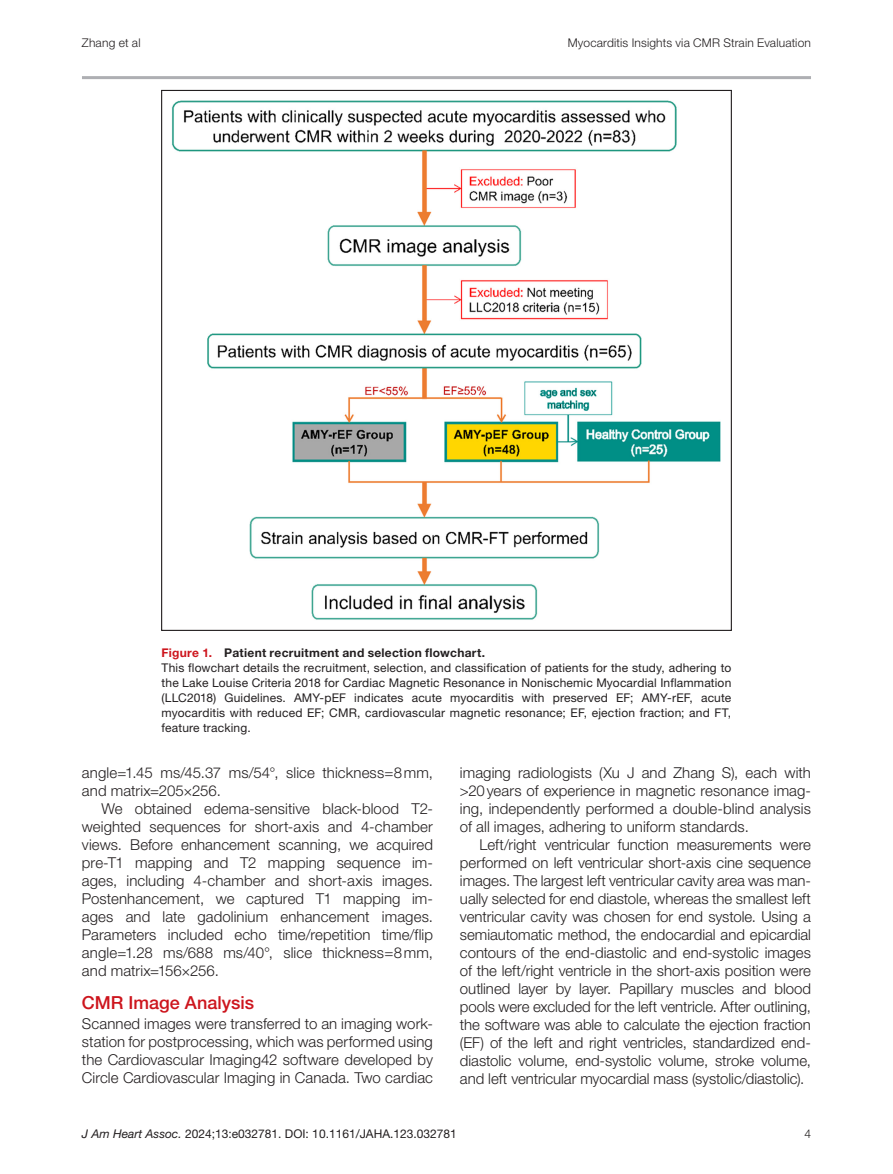
<style>
.page{position:relative;width:893px;height:1174px;background:#fff}
.page>*{position:absolute;margin:0;border:0;box-sizing:border-box;transform-origin:0 0}
.t1{font:500 18px "Helvetica Neue LT Std";color:#cd151d}
.t2{font:300 15px/18px "Helvetica Neue LT Std";letter-spacing:.005em;color:#231f20;text-align:justify}
.t3{font:12px/15px "Helvetica Neue LT Std";letter-spacing:.01em;color:#231f20}
.t4{font:300 12px "Helvetica Neue LT Std";letter-spacing:.015em;color:#231f20}
.s1{font-weight:700;color:#cd151d}
.s2{font-weight:700}
.s3{font-style:italic}
</style>
<div class="page">
<img style="left:172px;top:100px;width:549px;height:520px">
<hr style="left:82px;top:76px;width:729px;height:3px;background:#aeafb3">
<p class="t4" style="left:82px;top:35px;width:60px">Zhang et al</p>
<p class="t4" style="left:568px;top:35px;width:245px">Myocarditis Insights via CMR Strain Evaluation</p>
<p class="t3" style="left:162px;top:645px;width:571px"><span class="s1">Figure 1.</span> <span class="s2">Patient recruitment and selection flowchart.<br></span>This flowchart details the recruitment, selection, and classification of patients for the study, adhering to the Lake Louise Criteria 2018 for Cardiac Magnetic Resonance in Nonischemic Myocardial Inflammation (LLC2018) Guidelines. AMY-pEF indicates acute myocarditis with preserved EF; AMY-rEF, acute myocarditis with reduced EF; CMR, cardiovascular magnetic resonance; EF, ejection fraction; and FT, feature tracking.</p>
<p class="t2" style="left:82px;top:763px;width:352px">angle=1.45 ms/45.37 ms/54°, slice thickness=8mm, and matrix=205×256.</p>
<p class="t2" style="left:82px;top:799px;width:352px;text-indent:20px">We obtained edema-sensitive black-blood T2- weighted sequences for short-axis and 4-chamber views. Before enhancement scanning, we acquired pre-T1 mapping and T2 mapping sequence im&shy;ages, including 4-chamber and short-axis images.<br>Postenhancement, we captured T1 mapping im&shy;ages and late gadolinium enhancement images.<br>Parameters included echo time/repetition time/flip angle=1.28 ms/688 ms/40°, slice thickness=8mm, and matrix=156×256.</p>
<p class="t1" style="left:82px;top:991px;width:174px">CMR Image Analysis</p>
<p class="t2" style="left:82px;top:1014px;width:353px">Scanned images were transferred to an imaging work&shy;station for postprocessing, which was performed using the Cardiovascular Imaging42 software developed by Circle Cardiovascular Imaging in Canada. Two cardiac</p>
<p class="t2" style="left:460px;top:763px;width:353px">imaging radiologists (Xu J and Zhang S), each with &gt;20years of experience in magnetic resonance imag&shy;ing, independently performed a double-blind analysis of all images, adhering to uniform standards.</p>
<p class="t2" style="left:460px;top:835px;width:353px;text-indent:19px">Left/right ventricular function measurements were performed on left ventricular short-axis cine sequence images. The largest left ventricular cavity area was man&shy;ually selected for end diastole, whereas the smallest left ventricular cavity was chosen for end systole. Using a semiautomatic method, the endocardial and epicardial contours of the end-diastolic and end-systolic images of the left/right ventricle in the short-axis position were outlined layer by layer. Papillary muscles and blood pools were excluded for the left ventricle. After outlining, the software was able to calculate the ejection fraction (EF) of the left and right ventricles, standardized end&shy;diastolic volume, end-systolic volume, stroke volume, and left ventricular myocardial mass (systolic/diastolic).</p>
<p class="t3" style="left:82px;top:1126px;width:376px"><span class="s3">J Am Heart Assoc.</span> 2024;13:e032781. DOI: 10.1161/JAHA.123.032781</p>
<p class="t4" style="left:804px;top:1126px;width:8px">4</p>
</div>
